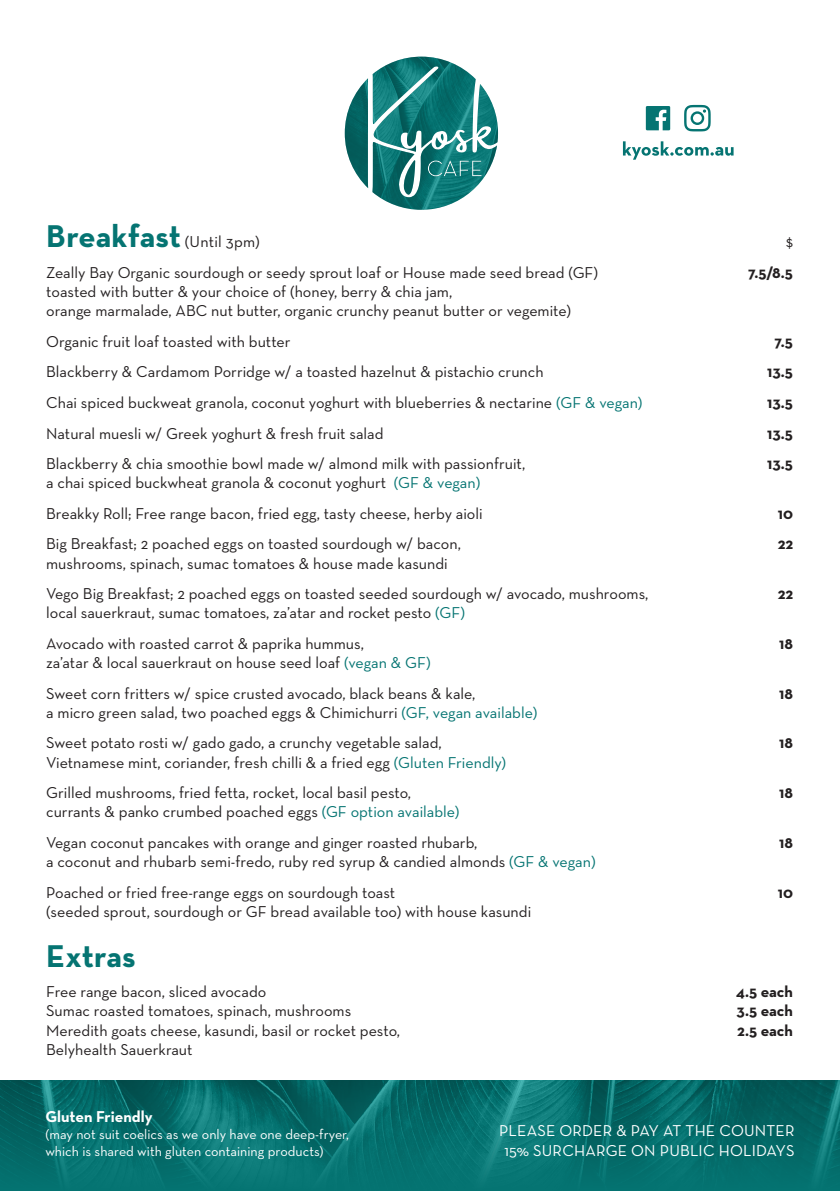
<style>
.page{position:relative;width:840px;height:1191px;background:#fff}
.page>*{position:absolute;margin:0;border:0;box-sizing:border-box;transform-origin:0 0}
.Heading{font:700 32px "Neutra Text";letter-spacing:.005em;color:#057472}
.Menu_Item{font:16px/19.2px "Neutra Text";color:#231f20}
.Menu_Item-2{font:700 16px "Neutra Text";color:#231f20}
.t1{font:16px/20px "Neutra Text";letter-spacing:.01em;color:#fff;text-align:center}
.Heading-2{font:16px "Neutra Text";letter-spacing:.015em;color:#231f20}
.t2{font:700 16px "Neutra Text";color:#fff}
.t3{font:14px/16.8px "Neutra Text";color:#fff}
.s1{font-weight:700;font-size:32px;color:#057472}
.s2{color:#057472}
</style>
<div class="page">
<img style="left:0;top:1080px;width:839px;height:111px">
<svg style="left:344px;top:78px;width:153px;height:132px"></svg>
<img style="left:372px;top:57px;width:114px;height:138px">
<svg style="left:645px;top:106px;width:24px;height:24px"></svg>
<svg style="left:684px;top:105px;width:26px;height:26px"></svg>
<svg style="left:622px;top:141px;width:111px;height:19px"></svg>
<p class="Heading-2" style="left:46px;top:232px;width:215px"><span class="s1">Breakfast</span> (Until 3pm)</p>
<p class="Heading-2" style="left:785px;top:232px;width:8px">$</p>
<p class="Menu_Item" style="left:46px;top:263px;width:553px">Zeally Bay Organic sourdough or seedy sprout loaf or House made seed bread (GF)</p>
<p class="Menu_Item-2" style="left:747px;top:262px;width:46px">7.5/8.5</p>
<p class="Menu_Item" style="left:46px;top:282px;width:526px">toasted with butter &amp; your choice of (honey, berry &amp; chia jam,<br>orange marmalade, ABC nut butter, organic crunchy peanut butter or vegemite)</p>
<p class="Menu_Item" style="left:46px;top:332px;width:246px">Organic fruit loaf toasted with butter</p>
<p class="Menu_Item-2" style="left:774px;top:331px;width:20px">7.5</p>
<p class="Menu_Item" style="left:46px;top:362px;width:498px">Blackberry &amp; Cardamom Porridge w/ a toasted hazelnut &amp; pistachio crunch</p>
<p class="Menu_Item-2" style="left:766px;top:362px;width:27px">13.5</p>
<p class="Menu_Item" style="left:46px;top:393px;width:597px">Chai spiced buckweat granola, coconut yoghurt with blueberries &amp; nectarine <span class="s2">(GF &amp; vegan)</span></p>
<p class="Menu_Item-2" style="left:766px;top:392px;width:27px">13.5</p>
<p class="Menu_Item" style="left:46px;top:423px;width:338px">Natural muesli w/ Greek yoghurt &amp; fresh fruit salad</p>
<p class="Menu_Item-2" style="left:766px;top:423px;width:27px">13.5</p>
<p class="Menu_Item" style="left:46px;top:454px;width:480px">Blackberry &amp; chia smoothie bowl made w/ almond milk with passionfruit,</p>
<p class="Menu_Item-2" style="left:766px;top:454px;width:27px">13.5</p>
<p class="Menu_Item" style="left:46px;top:473px;width:435px">a chai spiced buckwheat granola &amp; coconut yoghurt <span class="s2">(GF &amp; vegan)</span></p>
<p class="Menu_Item" style="left:46px;top:503px;width:438px">Breakky Roll; Free range bacon, fried egg, tasty cheese, herby aioli</p>
<p class="Menu_Item-2" style="left:777px;top:503px;width:17px">10</p>
<p class="Menu_Item" style="left:46px;top:534px;width:416px">Big Breakfast; 2 poached eggs on toasted sourdough w/ bacon,</p>
<p class="Menu_Item-2" style="left:777px;top:534px;width:17px">22</p>
<p class="Menu_Item" style="left:46px;top:553px;width:403px">mushrooms, spinach, sumac tomatoes &amp; house made kasundi</p>
<p class="Menu_Item" style="left:46px;top:584px;width:603px">Vego Big Breakfast; 2 poached eggs on toasted seeded sourdough w/ avocado, mushrooms,</p>
<p class="Menu_Item-2" style="left:777px;top:584px;width:17px">22</p>
<p class="Menu_Item" style="left:46px;top:603px;width:420px">local sauerkraut, sumac tomatoes, za’atar and rocket pesto <span class="s2">(GF)</span></p>
<p class="Menu_Item" style="left:46px;top:633px;width:319px">Avocado with roasted carrot &amp; paprika hummus,</p>
<p class="Menu_Item-2" style="left:778px;top:633px;width:15px">18</p>
<p class="Menu_Item" style="left:46px;top:653px;width:385px">za’atar &amp; local sauerkraut on house seed loaf <span class="s2">(vegan &amp; GF)</span></p>
<p class="Menu_Item" style="left:46px;top:683px;width:430px">Sweet corn fritters w/ spice crusted avocado, black beans &amp; kale,</p>
<p class="Menu_Item-2" style="left:778px;top:683px;width:15px">18</p>
<p class="Menu_Item" style="left:46px;top:702px;width:492px">a micro green salad, two poached eggs &amp; Chimichurri <span class="s2">(GF, vegan available)</span></p>
<p class="Menu_Item" style="left:46px;top:733px;width:397px">Sweet potato rosti w/ gado gado, a crunchy vegetable salad,</p>
<p class="Menu_Item-2" style="left:778px;top:733px;width:15px">18</p>
<p class="Menu_Item" style="left:46px;top:752px;width:461px">Vietnamese mint, coriander, fresh chilli &amp; a fried egg <span class="s2">(Gluten Friendly)</span></p>
<p class="Menu_Item" style="left:46px;top:783px;width:366px">Grilled mushrooms, fried fetta, rocket, local basil pesto,</p>
<p class="Menu_Item-2" style="left:778px;top:783px;width:15px">18</p>
<p class="Menu_Item" style="left:46px;top:802px;width:414px">currants &amp; panko crumbed poached eggs <span class="s2">(GF option available)</span></p>
<p class="Menu_Item" style="left:46px;top:832px;width:432px">Vegan coconut pancakes with orange and ginger roasted rhubarb,</p>
<p class="Menu_Item-2" style="left:778px;top:832px;width:15px">18</p>
<p class="Menu_Item" style="left:46px;top:852px;width:550px">a coconut and rhubarb semi-fredo, ruby red syrup &amp; candied almonds <span class="s2">(GF &amp; vegan)</span></p>
<p class="Menu_Item" style="left:46px;top:882px;width:350px">Poached or fried free-range eggs on sourdough toast</p>
<p class="Menu_Item-2" style="left:777px;top:882px;width:17px">10</p>
<p class="Menu_Item" style="left:46px;top:901px;width:486px">(seeded sprout, sourdough or GF bread available too) with house kasundi</p>
<p class="Heading" style="left:46px;top:936px;width:91px">Extras</p>
<p class="Menu_Item" style="left:46px;top:982px;width:221px">Free range bacon, sliced avocado</p>
<p class="Menu_Item-2" style="left:735px;top:981px;width:58px">4.5 each</p>
<p class="Menu_Item" style="left:46px;top:1001px;width:306px">Sumac roasted tomatoes, spinach, mushrooms</p>
<p class="Menu_Item-2" style="left:736px;top:1001px;width:58px">3.5 each</p>
<p class="Menu_Item" style="left:46px;top:1020px;width:355px">Meredith goats cheese, kasundi, basil or rocket pesto,</p>
<p class="Menu_Item-2" style="left:736px;top:1020px;width:58px">2.5 each</p>
<p class="Menu_Item" style="left:46px;top:1039px;width:148px">Belyhealth Sauerkraut</p>
<p class="t2" style="left:45px;top:1106px;width:109px">Gluten Friendly</p>
<p class="t3" style="left:45px;top:1125px;width:305px">(may not suit coelics as we only have one deep-fryer, which is shared with gluten containing products)</p>
<p class="t1" style="left:499px;top:1119px;width:297px">PLEASE ORDER &amp; PAY AT THE COUNTER<br>15% SURCHARGE ON PUBLIC HOLIDAYS</p>
</div>
